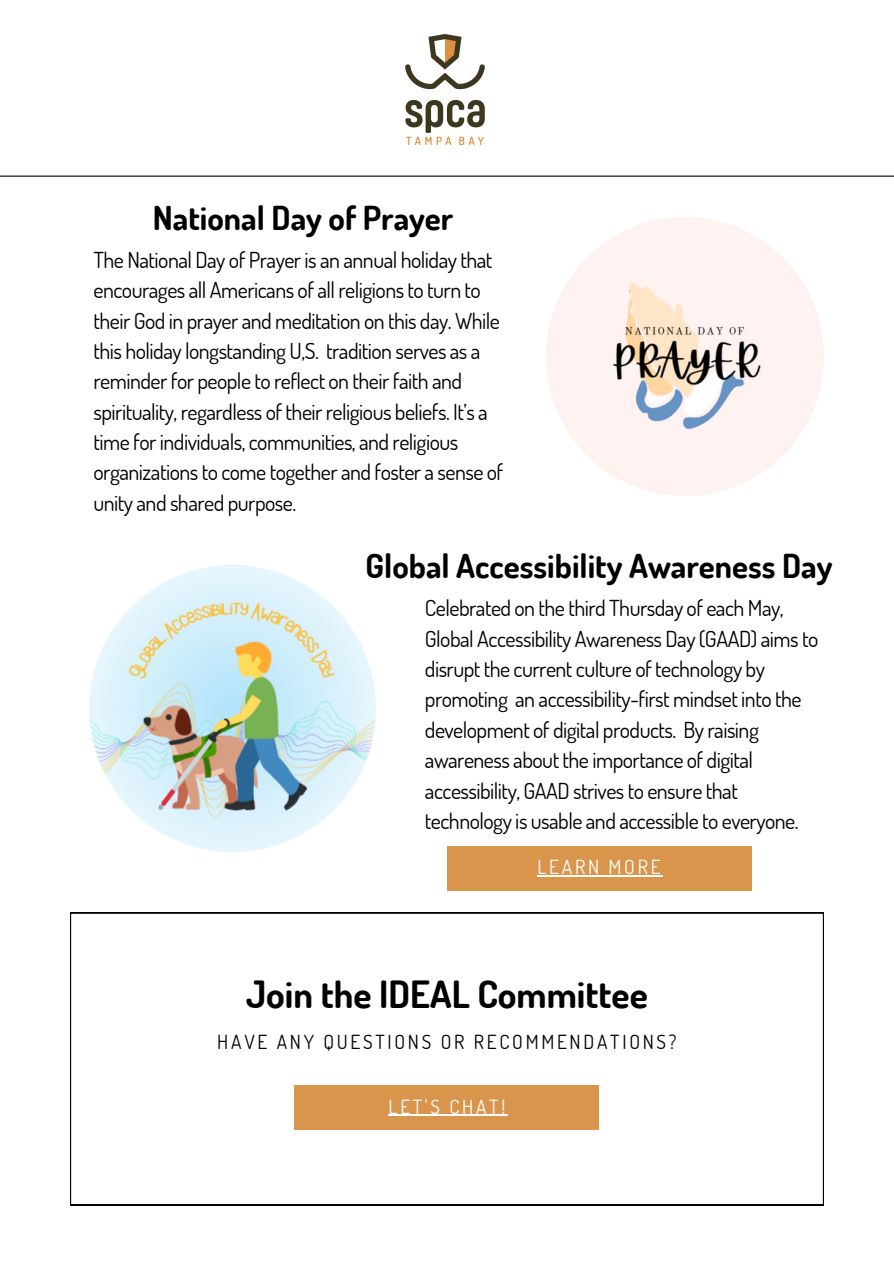
<style>
.page{position:relative;width:894px;height:1264px;background:#fff}
.page>*{position:absolute;margin:0;border:0;box-sizing:border-box;transform-origin:0 0}
.t1{font:700 37.5px "Dosis";color:#000}
.t2{font:700 33px "Dosis";color:#000}
.t3{font:22.05px/30.3px "Dosis";letter-spacing:-.025em;color:#000}
.t4{font:19.35px "Dosis";letter-spacing:.14em;color:#000}
.t5{font:19.35px "Dosis";letter-spacing:.14em;color:#fff}
</style>
<div class="page">
<hr style="left:0;top:175px;width:893px;height:2px;background:#000">
<img style="left:405px;top:34px;width:79px;height:111px">
<svg style="left:70px;top:912px;width:753px;height:293px"></svg>
<div style="left:295px;top:1085px;width:304px;height:44px;background:#d9954b"></div>
<hr style="left:388px;top:1114px;width:120px;height:2px;background:#fff">
<div style="left:447px;top:845px;width:304px;height:45px;background:#d9954b"></div>
<hr style="left:537px;top:875px;width:126px;height:1px;background:#fff">
<img style="left:546px;top:217px;width:277px;height:278px">
<img style="left:89px;top:565px;width:286px;height:286px">
<h2 class="t2" style="left:153px;top:196px;width:302px">National Day of Prayer</h2>
<h3 class="t3" style="left:93px;top:244px;width:411px">The National Day of Prayer is an annual holiday that encourages all Americans of all religions to turn to their God in prayer and meditation on this day. While this holiday longstanding U,S. tradition serves as a reminder for people to reflect on their faith and spirituality, regardless of their religious beliefs. It’s a time for individuals, communities, and religious organizations to come together and foster a sense of unity and shared purpose.</h3>
<p class="t2" style="left:365px;top:544px;width:468px">Global Accessibility Awareness Day</p>
<p class="t3" style="left:425px;top:592px;width:395px">Celebrated on the third Thursday of each May, Global Accessibility Awareness Day (GAAD) aims to disrupt the current culture of technology by promoting an accessibility-first mindset into the development of digital products. By raising awareness about the importance of digital accessibility, GAAD strives to ensure that technology is usable and accessible to everyone.</p>
<h1 class="t5" style="left:537px;top:854px;width:124px">LEARN MORE</h1>
<p class="t1" style="left:246px;top:969px;width:403px">Join the IDEAL Committee</p>
<h3 class="t4" style="left:217px;top:1029px;width:460px">HAVE ANY QUESTIONS OR RECOMMENDATIONS?</h3>
<h2 class="t5" style="left:388px;top:1093px;width:118px">LET'S CHAT!</h2>
</div>
